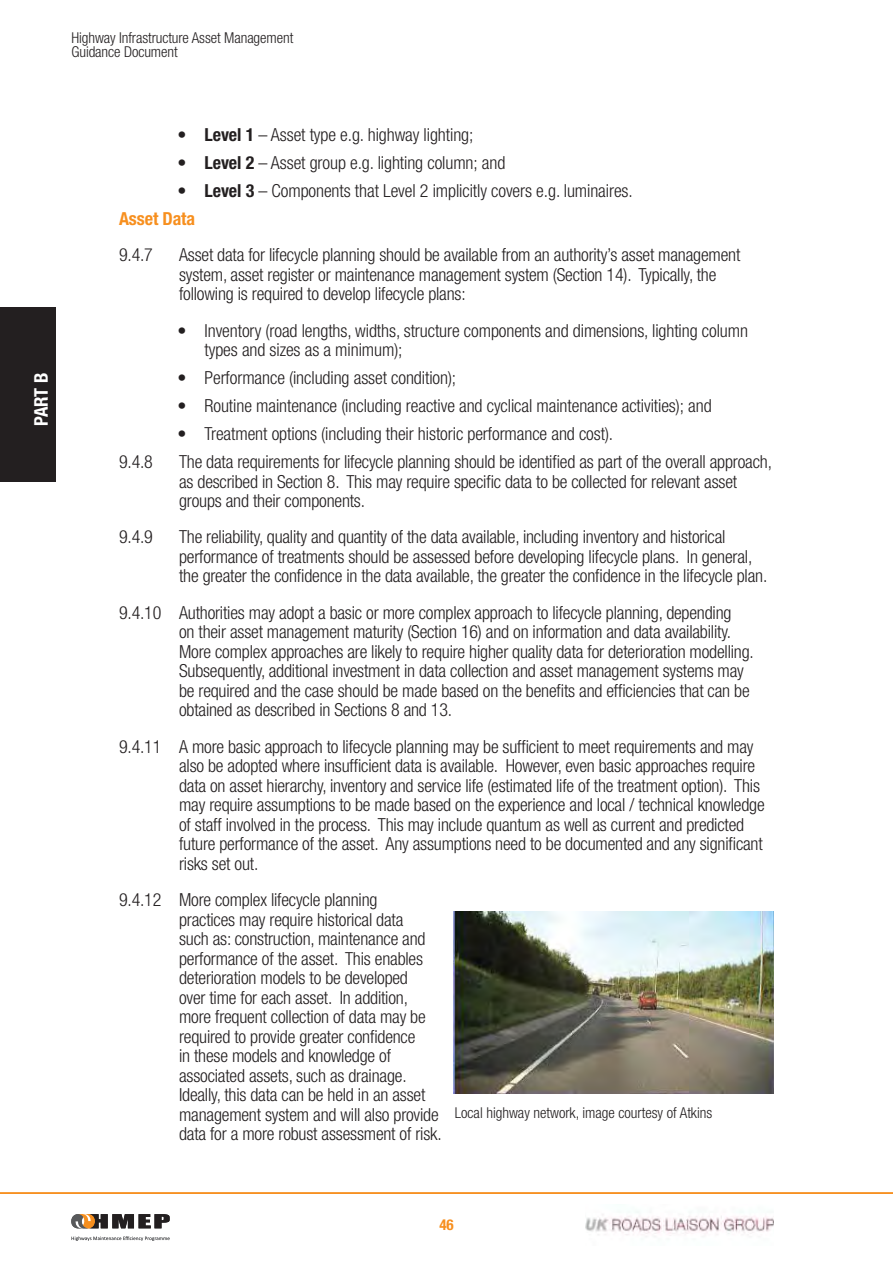
<style>
.page{position:relative;width:893px;height:1263px;background:#fff}
.page>*{position:absolute;margin:0;border:0;box-sizing:border-box;transform-origin:0 0}
.t1{font:700 condensed 18.9px "Helvetica Neue LT Std";color:#fff}
.t2{font:300 condensed 18px/19.5px "Helvetica Neue LT Std";letter-spacing:-.01em;color:#231f20}
.t3{font:300 condensed 15px/14.4px "Helvetica Neue LT Std";letter-spacing:-.005em;color:#231f20}
.t4{font:700 condensed 15px "Helvetica Neue LT Std";color:#f78f1e}
.s1{font-weight:700}
.s2{font-weight:700;color:#f78f1e}
</style>
<div class="page">
<svg style="left:72px;top:1236px;width:98px;height:5px"></svg>
<svg style="left:71px;top:1214px;width:99px;height:15px"></svg>
<hr style="left:0;top:1192px;width:892px;height:2px;background:#f78f1e">
<img style="left:585px;top:1211px;width:189px;height:24px">
<div style="left:0;top:307px;width:56px;height:174px;background:#231f20"></div>
<img style="left:453px;top:912px;width:320px;height:182px">
<p class="t3" style="left:71px;top:32px;width:223px">Highway Infrastructure Asset Management<br>Guidance Document</p>
<p class="t1" style="left:34px;top:426px;width:55px;rotate:-90deg">PART B</p>
<p class="t2" style="left:177px;top:126px;width:297px"><span class="s1">• Level 1</span> – Asset type e.g. highway lighting;</p>
<p class="t2" style="left:177px;top:154px;width:329px"><span class="s1">• Level 2</span> – Asset group e.g. lighting column; and</p>
<p class="t2" style="left:119px;top:178px;width:515px;line-height:28px;text-indent:58px"><span class="s1">• Level 3</span> – Components that Level 2 implicitly covers e.g. luminaires.<br><span class="s2">Asset Data</span></p>
<p class="t2" style="left:119px;top:247px;width:35px">9.4.7</p>
<p class="t2" style="left:179px;top:247px;width:563px">Asset data for lifecycle planning should be available from an authority’s asset management system, asset register or maintenance management system (Section 14). Typically, the following is required to develop lifecycle plans:</p>
<p class="t2" style="left:204px;top:322px;width:545px;text-indent:-27px">• Inventory (road lengths, widths, structure components and dimensions, lighting column types and sizes as a minimum);</p>
<p class="t2" style="left:177px;top:369px;width:280px">• Performance (including asset condition);</p>
<p class="t2" style="left:177px;top:397px;width:535px">• Routine maintenance (including reactive and cyclical maintenance activities); and</p>
<p class="t2" style="left:177px;top:425px;width:437px">• Treatment options (including their historic performance and cost).</p>
<p class="t2" style="left:119px;top:453px;width:35px">9.4.8</p>
<p class="t2" style="left:179px;top:453px;width:594px">The data requirements for lifecycle planning should be identified as part of the overall approach, as described in Section 8. This may require specific data to be collected for relevant asset groups and their components.</p>
<p class="t2" style="left:119px;top:529px;width:35px">9.4.9</p>
<p class="t2" style="left:179px;top:529px;width:589px">The reliability, quality and quantity of the data available, including inventory and historical performance of treatments should be assessed before developing lifecycle plans. In general, the greater the confidence in the data available, the greater the confidence in the lifecycle plan.</p>
<p class="t2" style="left:179px;top:604px;width:576px;text-indent:-60px">9.4.10 Authorities may adopt a basic or more complex approach to lifecycle planning, depending<br>on their asset management maturity (Section 16) and on information and data availability.<br>More complex approaches are likely to require higher quality data for deterioration modelling.<br>Subsequently, additional investment in data collection and asset management systems may be required and the case should be made based on the benefits and efficiencies that can be obtained as described in Sections 8 and 13.</p>
<p class="t2" style="left:179px;top:738px;width:587px;text-indent:-60px">9.4.11 A more basic approach to lifecycle planning may be sufficient to meet requirements and may also be adopted where insufficient data is available. However, even basic approaches require data on asset hierarchy, inventory and service life (estimated life of the treatment option). This may require assumptions to be made based on the experience and local / technical knowledge of staff involved in the process. This may include quantum as well as current and predicted future performance of the asset. Any assumptions need to be documented and any significant risks set out.</p>
<p class="t2" style="left:179px;top:892px;width:264px;text-indent:-60px">9.4.12 More complex lifecycle planning<br>practices may require historical data<br>such as: construction, maintenance and performance of the asset. This enables deterioration models to be developed<br>over time for each asset. In addition, more frequent collection of data may be required to provide greater confidence<br>in these models and knowledge of associated assets, such as drainage.<br>Ideally, this data can be held in an asset management system and will also provide data for a more robust assessment of risk.</p>
<p class="t3" style="left:454px;top:1107px;width:259px">Local highway network, image courtesy of Atkins</p>
<p class="t4" style="left:439px;top:1219px;width:16px">46</p>
</div>
